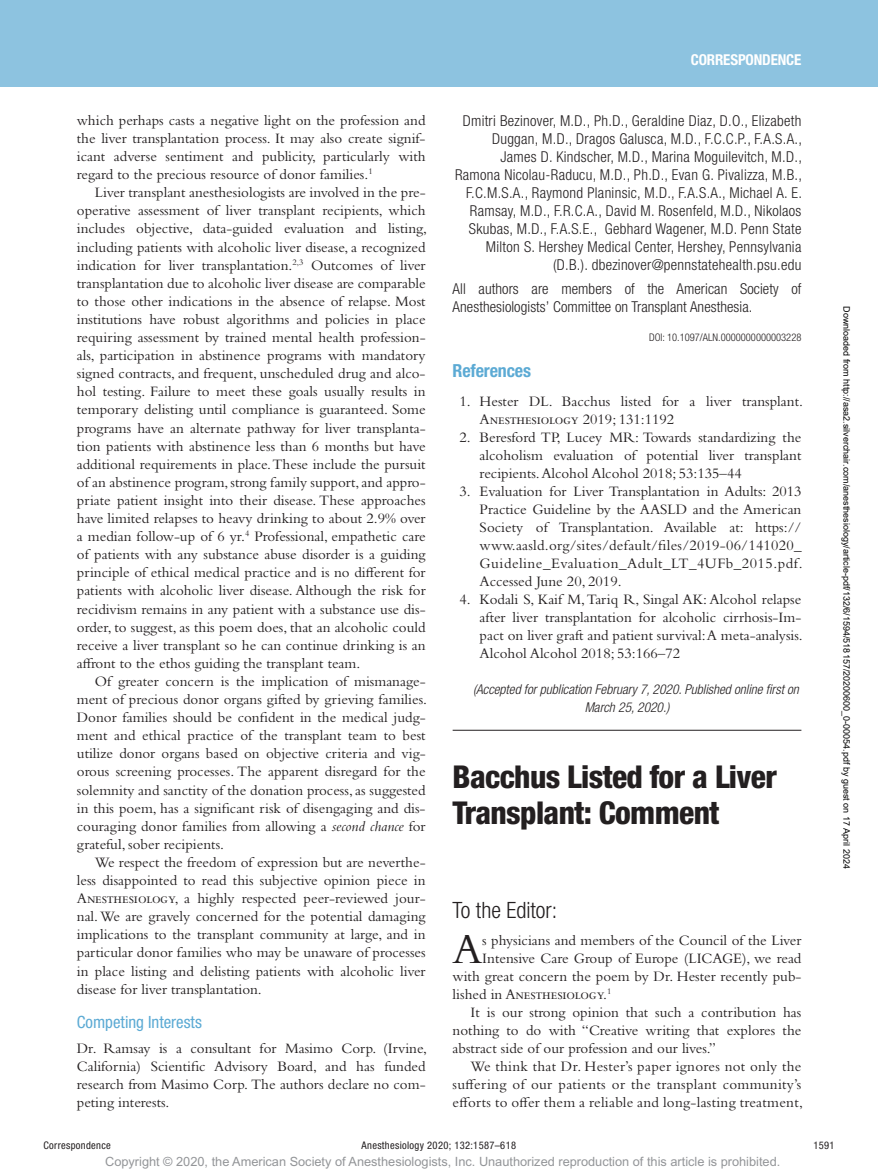
<style>
.page{position:relative;width:878px;height:1175px;background:#fff}
.page>*{position:absolute;margin:0;border:0;box-sizing:border-box;transform-origin:0 0}
.t1{font:43.95px "Bembo Std";color:#231f20}
.t2{font:800 condensed 31.5px/36px "Helvetica Neue LT Std";letter-spacing:-.02em;color:#231f20}
.t3{font:300 condensed 22.5px "Helvetica Neue LT Std";color:#231f20}
.t4{font:700 condensed 18px "Helvetica Neue LT Std";letter-spacing:-.01em;color:#5caad4}
.t5{font:condensed 16.8px "Helvetica Neue LT Std";color:#5caad4}
.t6{font:15px/18.1px "Bembo Std";color:#231f20;text-align:justify}
.t7{font:300 condensed 15px/18px "Helvetica Neue LT Std";letter-spacing:.02em;color:#231f20;text-align:right}
.t8{font:15px "Bembo Std";letter-spacing:.02em;color:#231f20}
.t9{font:700 condensed 15px "Helvetica Neue LT Std";letter-spacing:-.01em;color:#fff}
.t10{font:italic 300 condensed 13.5px/18px "Helvetica Neue LT Std";color:#231f20}
.t11{font:12.75px "Arial MT Std";color:#939598}
.t12{font:condensed 10.5px "Helvetica Neue LT Std";letter-spacing:.03em;color:#231f20}
.t13{font:300 condensed 10.5px "Helvetica Neue LT Std";color:#231f20}
.t14{font:9px "Arial";color:#000}
.s1{font-style:italic}
</style>
<div class="page">
<div style="left:0;top:0;width:878px;height:86px;background:#8dc3e0"></div>
<hr style="left:452px;top:730px;width:349px;height:1px;background:#231f20">
<p class="t9" style="left:690px;top:51px;width:112px">CORRESPONDENCE</p>
<p class="t6" style="left:77px;top:111px;width:350px">which perhaps casts a negative light on the profession and the liver transplantation process. It may also create signif&shy;icant adverse sentiment and publicity, particularly with regard to the precious resource of donor families.<sup>1</sup></p>
<p class="t6" style="left:77px;top:183px;width:352px;text-indent:18px">Liver transplant anesthesiologists are involved in the pre&shy;operative assessment of liver transplant recipients, which includes objective, data-guided evaluation and listing, including patients with alcoholic liver disease, a recognized indication for liver transplantation.<sup>2,3</sup> Outcomes of liver transplantation due to alcoholic liver disease are comparable to those other indications in the absence of relapse. Most institutions have robust algorithms and policies in place requiring assessment by trained mental health profession&shy;als, participation in abstinence programs with mandatory signed contracts, and frequent, unscheduled drug and alco&shy;hol testing. Failure to meet these goals usually results in temporary delisting until compliance is guaranteed. Some programs have an alternate pathway for liver transplanta&shy;tion patients with abstinence less than 6 months but have additional requirements in place. These include the pursuit of an abstinence program, strong family support, and appro&shy;priate patient insight into their disease. These approaches have limited relapses to heavy drinking to about 2.9% over a median follow-up of 6 yr.<sup>4</sup> Professional, empathetic care of patients with any substance abuse disorder is a guiding principle of ethical medical practice and is no different for patients with alcoholic liver disease. Although the risk for recidivism remains in any patient with a substance use dis&shy;order, to suggest, as this poem does, that an alcoholic could receive a liver transplant so he can continue drinking is an affront to the ethos guiding the transplant team.</p>
<p class="t6" style="left:77px;top:672px;width:352px;text-indent:18px">Of greater concern is the implication of mismanage&shy;ment of precious donor organs gifted by grieving families.<br>Donor families should be confident in the medical judg&shy;ment and ethical practice of the transplant team to best utilize donor organs based on objective criteria and vig&shy;orous screening processes. The apparent disregard for the solemnity and sanctity of the donation process, as suggested in this poem, has a significant risk of disengaging and dis&shy;couraging donor families from allowing a <span class="s1">second chance</span> for grateful, sober recipients.</p>
<p class="t6" style="left:77px;top:853px;width:350px;text-indent:18px">We respect the freedom of expression but are neverthe&shy;less disappointed to read this subjective opinion piece in Anesthesiology, a highly respected peer-reviewed jour&shy;nal. We are gravely concerned for the potential damaging implications to the transplant community at large, and in particular donor families who may be unaware of processes in place listing and delisting patients with alcoholic liver disease for liver transplantation.</p>
<p class="t5" style="left:77px;top:1012px;width:126px">Competing Interests</p>
<p class="t6" style="left:77px;top:1039px;width:352px">Dr. Ramsay is a consultant for Masimo Corp. (Irvine, California) Scientific Advisory Board, and has funded research from Masimo Corp. The authors declare no com&shy;peting interests.</p>
<p class="t7" style="left:455px;top:111px;width:348px">Dmitri Bezinover, M.D., Ph.D., Geraldine Diaz, D.O., Elizabeth Duggan, M.D., Dragos Galusca, M.D., F.C.C.P., F.A.S.A., James D. Kindscher, M.D., Marina Moguilevitch, M.D., Ramona Nicolau-Raducu, M.D., Ph.D., Evan G. Pivalizza, M.B., F.C.M.S.A., Raymond Planinsic, M.D., F.A.S.A., Michael A. E.<br>Ramsay, M.D., F.R.C.A., David M. Rosenfeld, M.D., Nikolaos Skubas, M.D., F.A.S.E., Gebhard Wagener, M.D. Penn State Milton S. Hershey Medical Center, Hershey, Pennsylvania (D.B.). dbezinover@pennstatehealth.psu.edu</p>
<p class="t7" style="left:452px;top:279px;width:350px;text-align:left">All authors are members of the American Society of<br>Anesthesiologists’ Committee on Transplant Anesthesia.</p>
<p class="t13" style="left:649px;top:331px;width:154px">DOI: 10.1097/ALN.0000000000003228</p>
<p class="t4" style="left:452px;top:360px;width:80px">REFERENCES</p>
<p class="t6" style="left:479px;top:391px;width:325px;text-indent:-20px">1. Hester DL. Bacchus listed for a liver transplant.<br>Anesthesiology 2019; 131:1192</p>
<p class="t6" style="left:479px;top:427px;width:323px;text-indent:-20px">2. Beresford TP, Lucey MR: Towards standardizing the alcoholism evaluation of potential liver transplant recipients. Alcohol Alcohol 2018; 53:135–44</p>
<p class="t6" style="left:479px;top:481px;width:324px;text-indent:-20px">3. Evaluation for Liver Transplantation in Adults: 2013<br>Practice Guideline by the AASLD and the American Society of Transplantation. Available at: https:// www.aasld.org/sites/default/files/2019-06/141020_ Guideline_Evaluation_Adult_LT_4UFb_2015.pdf.<br>Accessed June 20, 2019.</p>
<p class="t6" style="left:479px;top:590px;width:325px;text-indent:-20px">4. Kodali S, Kaif M, Tariq R, Singal AK: Alcohol relapse after liver transplantation for alcoholic cirrhosis-Im&shy;pact on liver graft and patient survival: A meta-analysis.<br>Alcohol Alcohol 2018; 53:166–72</p>
<p class="t10" style="left:584px;top:680px;width:216px;text-indent:-111px">(Accepted for publication February 7, 2020. Published online first on<br>March 25, 2020.)</p>
<h2 class="t2" style="left:452px;top:758px;width:326px">Bacchus Listed for a Liver<br>Transplant: Comment</h2>
<h3 class="t3" style="left:452px;top:897px;width:106px">To the Editor:</h3>
<h1 class="t1" style="left:452px;top:923px;width:31px">A</h1>
<p class="t6" style="left:482px;top:931px;width:321px">s physicians and members of the Council of the Liver</p>
<p class="t6" style="left:482px;top:949px;width:321px">Intensive Care Group of Europe (LICAGE), we read</p>
<p class="t6" style="left:452px;top:967px;width:350px">with great concern the poem by Dr. Hester recently pub-</p>
<p class="t6" style="left:452px;top:985px;width:160px">lished in Anesthesiology.<sup>1</sup></p>
<p class="t6" style="left:470px;top:1003px;width:332px">It is our strong opinion that such a contribution has</p>
<p class="t6" style="left:452px;top:1021px;width:350px">nothing to do with “Creative writing that explores the</p>
<p class="t6" style="left:452px;top:1039px;width:265px">abstract side of our profession and our lives.”</p>
<p class="t8" style="left:470px;top:1058px;width:332px">We think that Dr. Hester’s paper ignores not only the</p>
<p class="t8" style="left:452px;top:1076px;width:350px">suffering of our patients or the transplant community’s</p>
<p class="t8" style="left:452px;top:1094px;width:352px">efforts to offer them a reliable and long-lasting treatment,</p>
<p class="t14" style="left:850px;top:306px;width:564px;rotate:90deg">Downloaded from http://asa2.silverchair.com/anesthesiology/article-pdf/132/6/1594/518157/20200600_0-00054.pdf by guest on 17 April 2024</p>
<p class="t12" style="left:44px;top:1139px;width:69px">Correspondence</p>
<p class="t12" style="left:361px;top:1139px;width:156px">Anesthesiology 2020; 132:1587–618</p>
<p class="t12" style="left:813px;top:1139px;width:23px">1591</p>
<p class="t11" style="left:105px;top:1154px;width:676px">Copyright © 2020, the American Society of Anesthesiologists, Inc. Unauthorized reproduction of this article is prohibited.</p>
</div>
